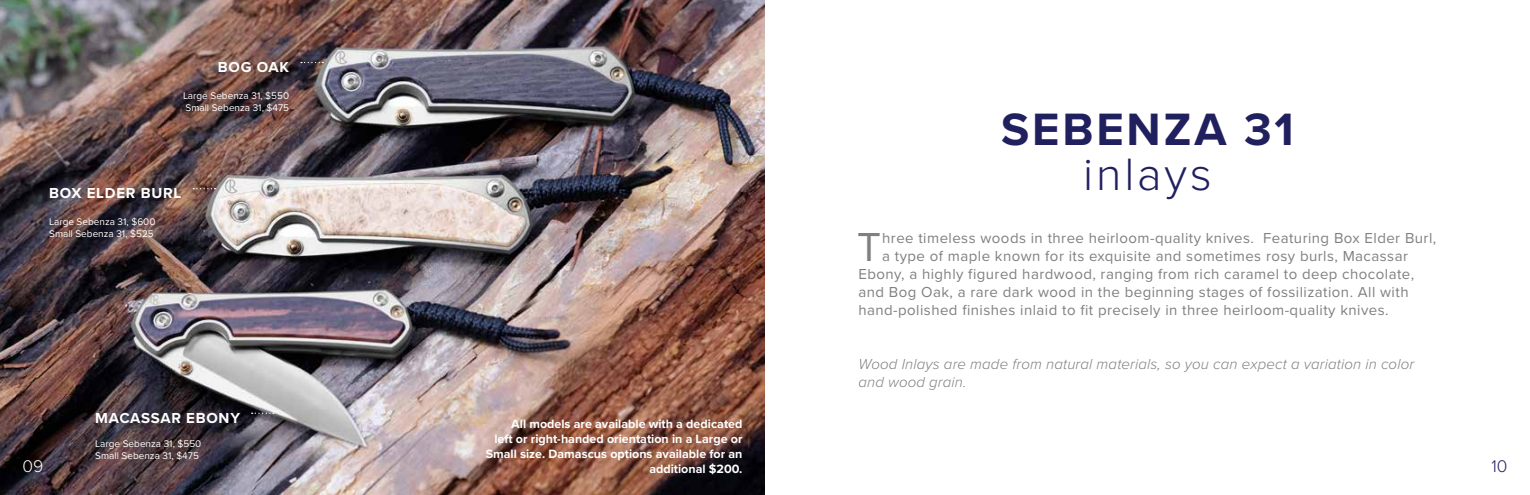
<style>
.page{position:relative;width:1530px;height:495px;background:#fff}
.page>*{position:absolute;margin:0;border:0;box-sizing:border-box;transform-origin:0 0}
.t1{font:700 47px "Proxima Nova";letter-spacing:.06em;color:#21205f}
.t2{font:300 47px "Proxima Nova";letter-spacing:.06em;color:#21205f}
.t3{font:42px "Proxima Nova";color:#7f8080}
.t4{font:300 17.5px "Proxima Nova";color:#fff}
.t5{font:300 17.5px "Proxima Nova";color:#21205f}
.t6{font:15px "Proxima Nova";letter-spacing:.03em;color:#7f8080}
.t7{font:italic 300 15px/18px "Proxima Nova";letter-spacing:.01em;color:#7f8080}
.t8{font:700 15px "Proxima Nova";letter-spacing:.05em;color:#fff}
.t9{font:700 12.5px/15px "Proxima Nova";color:#fff;text-align:right}
.t10{font:10px/12px "Proxima Nova";color:#fff}
</style>
<div class="page">
<img style="left:0;top:0;width:765px;height:495px">
<svg style="left:301px;top:62px;width:22px;height:1px"></svg>
<svg style="left:193px;top:188px;width:22px;height:1px"></svg>
<svg style="left:252px;top:413px;width:22px;height:1px"></svg>
<p class="t8" style="left:218px;top:58px;width:73px">BOG OAK</p>
<p class="t10" style="left:183px;top:90px;width:108px">Large Sebenza 31, $550<br>Small Sebenza 31, $475</p>
<p class="t8" style="left:49px;top:184px;width:134px">BOX ELDER BURL</p>
<p class="t10" style="left:49px;top:216px;width:108px">Large Sebenza 31, $600<br>Small Sebenza 31, $525</p>
<h1 class="t1" style="left:1001px;top:101px;width:294px">SEBENZA 31</h1>
<h1 class="t2" style="left:1083px;top:146px;width:130px">inlays</h1>
<h2 class="t3" style="left:857px;top:222px;width:25px">T</h2>
<p class="t6" style="left:882px;top:229px;width:556px">hree timeless woods in three heirloom-quality knives. Featuring Box Elder Burl,</p>
<p class="t6" style="left:882px;top:247px;width:527px">a type of maple known for its exquisite and sometimes rosy burls, Macassar</p>
<p class="t6" style="left:858px;top:265px;width:557px">Ebony, a highly figured hardwood, ranging from rich caramel to deep chocolate,</p>
<p class="t6" style="left:858px;top:283px;width:552px">and Bog Oak, a rare dark wood in the beginning stages of fossilization. All with</p>
<p class="t6" style="left:858px;top:301px;width:532px">hand-polished finishes inlaid to fit precisely in three heirloom-quality knives.</p>
<p class="t7" style="left:858px;top:356px;width:557px">Wood Inlays are made from natural materials, so you can expect a variation in color and wood grain.</p>
<p class="t8" style="left:95px;top:409px;width:146px">MACASSAR EBONY</p>
<p class="t10" style="left:95px;top:438px;width:108px">Large Sebenza 31, $550<br>Small Sebenza 31, $475</p>
<p class="t9" style="left:486px;top:416px;width:258px">All models are available with a dedicated<br>left or right-handed orientation in a Large or<br>Small size. Damascus options available for an</p>
<p class="t4" style="left:23px;top:456px;width:22px">09</p>
<p class="t9" style="left:649px;top:461px;width:95px">additional $200.</p>
<p class="t5" style="left:1491px;top:456px;width:18px">10</p>
</div>
